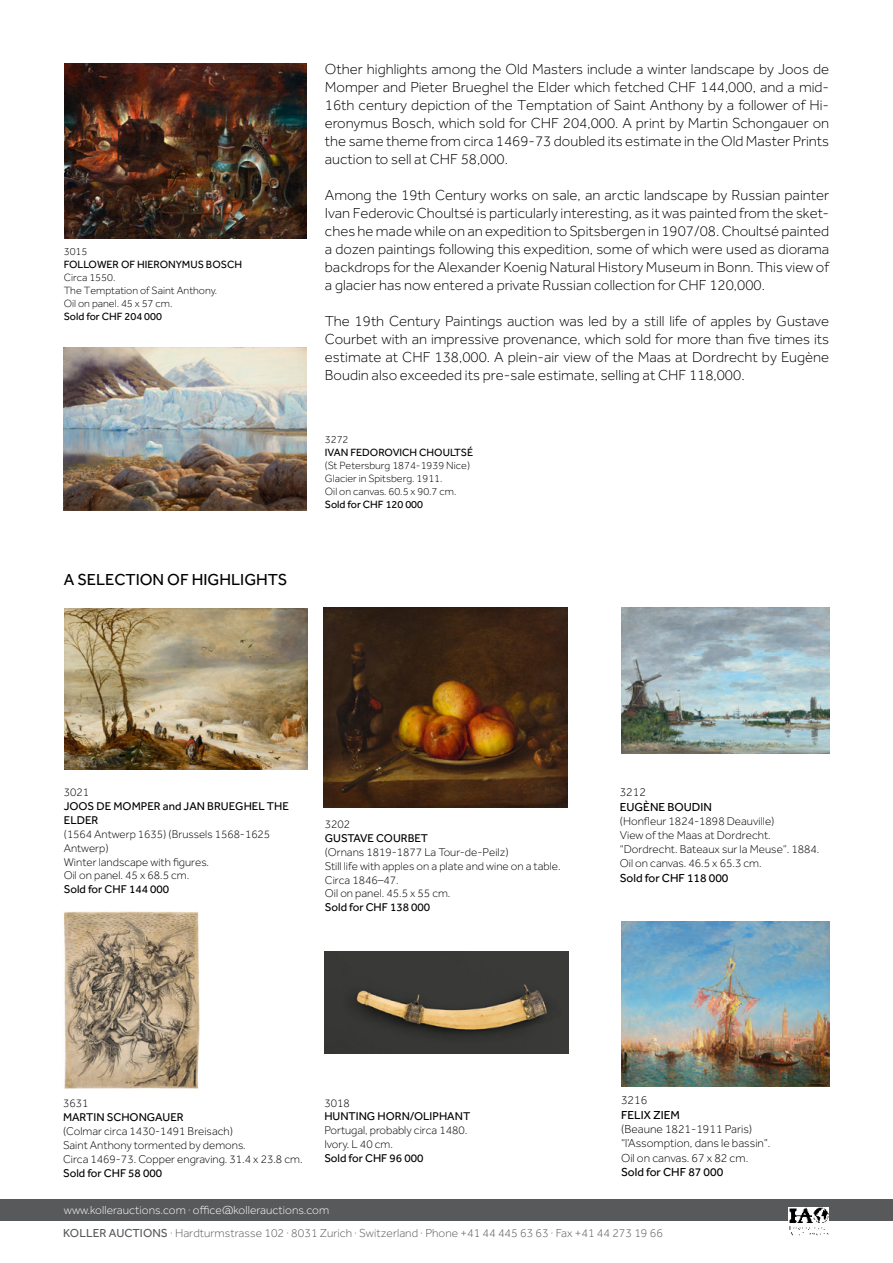
<style>
.page{position:relative;width:893px;height:1263px;background:#fff}
.page>*{position:absolute;margin:0;border:0;box-sizing:border-box;transform-origin:0 0}
.t1{font:16.5px "Effra";color:#000}
.t2{font:300 15px/18px "Effra";color:#000;text-align:justify}
.t3{font:300 12px "Effra";letter-spacing:.005em;color:#58595b}
.t4{font:300 12px/14.4px "Effra";color:#000}
.t5{font:12px "Effra";color:#000}
.t6{font:300 12px "Effra";letter-spacing:.005em;color:#fff}
.t7{font:300 11.7px/14px "Effra";color:#000}
.t8{font:11.7px/14px "Effra";color:#000}
.t9{font:300 11.55px/14px "Effra";color:#000}
.t10{font:300 10.8px/13px "Effra";color:#000}
.t11{font:10.8px "Effra";color:#000}
.s1{font-weight:400}
</style>
<div class="page">
<div style="left:0;top:1199px;width:893px;height:22px;background:#58595b"></div>
<img style="left:789px;top:1208px;width:40px;height:28px">
<img style="left:64px;top:608px;width:244px;height:162px">
<img style="left:621px;top:921px;width:208px;height:165px">
<img style="left:64px;top:63px;width:242px;height:176px">
<img style="left:324px;top:608px;width:243px;height:200px">
<img style="left:64px;top:347px;width:243px;height:163px">
<img style="left:621px;top:608px;width:208px;height:145px">
<img style="left:64px;top:911px;width:136px;height:178px">
<img style="left:325px;top:952px;width:243px;height:101px">
<p class="t10" style="left:64px;top:245px;width:25px">3015</p>
<p class="t11" style="left:64px;top:258px;width:180px">FOLLOWER OF HIERONYMUS BOSCH</p>
<p class="t10" style="left:64px;top:271px;width:155px">Circa 1550.<br>The Temptation of Saint Anthony.<br>Oil on panel. 45 x 57 cm.</p>
<p class="t11" style="left:64px;top:310px;width:100px">Sold for CHF 204 000</p>
<p class="t1" style="left:64px;top:569px;width:225px">A SELECTION OF HIGHLIGHTS</p>
<p class="t2" style="left:325px;top:60px;width:506px">Other highlights among the Old Masters include a winter landscape by Joos de Momper and Pieter Brueghel the Elder which fetched CHF 144,000, and a mid-16th century depiction of the Temptation of Saint Anthony by a follower of Hi&shy;eronymus Bosch, which sold for CHF 204,000. A print by Martin Schongauer on the same theme from circa 1469-73 doubled its estimate in the Old Master Prints auction to sell at CHF 58,000.</p>
<p class="t2" style="left:325px;top:186px;width:506px">Among the 19th Century works on sale, an arctic landscape by Russian painter Ivan Federovic Choultsé is particularly interesting, as it was painted from the sket&shy;ches he made while on an expedition to Spitsbergen in 1907/08. Choultsé painted a dozen paintings following this expedition, some of which were used as diorama backdrops for the Alexander Koenig Natural History Museum in Bonn. This view of a glacier has now entered a private Russian collection for CHF 120,000.</p>
<p class="t2" style="left:325px;top:312px;width:506px">The 19th Century Paintings auction was led by a still life of apples by Gustave Courbet with an impressive provenance, which sold for more than five times its estimate at CHF 138,000. A plein-air view of the Maas at Dordrecht by Eugène Boudin also exceeded its pre-sale estimate, selling at CHF 118,000.</p>
<p class="t10" style="left:325px;top:433px;width:25px">3272</p>
<p class="t11" style="left:325px;top:446px;width:150px">IVAN FEDOROVICH CHOULTSÉ</p>
<p class="t10" style="left:325px;top:459px;width:147px">(St Petersburg 1874-1939 Nice)<br>Glacier in Spitsberg. 1911.<br>Oil on canvas. 60.5 x 90.7 cm.</p>
<p class="t11" style="left:325px;top:498px;width:100px">Sold for CHF 120 000</p>
<p class="t7" style="left:64px;top:785px;width:27px">3021</p>
<p class="t8" style="left:64px;top:799px;width:227px">JOOS DE MOMPER and JAN BRUEGHEL THE<br>ELDER</p>
<p class="t9" style="left:64px;top:827px;width:208px">(1564 Antwerp 1635) (Brussels 1568-1625<br>Antwerp)</p>
<p class="t7" style="left:64px;top:854px;width:147px">Winter landscape with figures.<br>Oil on panel. 45 x 68.5 cm.</p>
<p class="t8" style="left:64px;top:882px;width:107px">Sold for CHF 144 000</p>
<p class="t7" style="left:325px;top:817px;width:27px">3202</p>
<p class="t8" style="left:325px;top:830px;width:105px">GUSTAVE COURBET</p>
<p class="t7" style="left:325px;top:845px;width:237px">(Ornans 1819-1877 La Tour-de-Peilz)<br>Still life with apples on a plate and wine on a table.<br>Circa 1846–47.<br>Oil on panel. 45.5 x 55 cm.</p>
<p class="t8" style="left:325px;top:900px;width:107px">Sold for CHF 138 000</p>
<p class="t4" style="left:620px;top:785px;width:28px">3212</p>
<p class="t5" style="left:620px;top:800px;width:94px">EUGÈNE BOUDIN</p>
<p class="t7" style="left:620px;top:814px;width:201px">(Honfleur 1824-1898 Deauville)<br>View of the Maas at Dordrecht. “Dordrecht. Bateaux sur la Meuse”. 1884.<br>Oil on canvas. 46.5 x 65.3 cm.</p>
<p class="t5" style="left:620px;top:871px;width:110px">Sold for CHF 118 000</p>
<p class="t7" style="left:63px;top:1096px;width:27px">3631</p>
<p class="t8" style="left:63px;top:1110px;width:122px">MARTIN SCHONGAUER</p>
<p class="t7" style="left:63px;top:1124px;width:241px">(Colmar circa 1430-1491 Breisach)<br>Saint Anthony tormented by demons.<br>Circa 1469-73. Copper engraving. 31.4 x 23.8 cm.</p>
<p class="t8" style="left:63px;top:1166px;width:101px">Sold for CHF 58 000</p>
<p class="t7" style="left:324px;top:1095px;width:27px">3018</p>
<p class="t8" style="left:324px;top:1109px;width:147px">HUNTING HORN/OLIPHANT</p>
<p class="t7" style="left:324px;top:1123px;width:144px">Portugal, probably circa 1480.<br>Ivory. L 40 cm.</p>
<p class="t8" style="left:324px;top:1151px;width:101px">Sold for CHF 96 000</p>
<p class="t4" style="left:621px;top:1093px;width:28px">3216</p>
<p class="t5" style="left:621px;top:1108px;width:60px">FELIX ZIEM</p>
<p class="t4" style="left:621px;top:1122px;width:151px">(Beaune 1821-1911 Paris) “l’Assomption, dans le bassin”.<br>Oil on canvas. 67 x 82 cm.</p>
<p class="t5" style="left:621px;top:1165px;width:104px">Sold for CHF 87 000</p>
<p class="t6" style="left:64px;top:1203px;width:267px">www.kollerauctions.com · office@kollerauctions.com</p>
<p class="t3" style="left:63px;top:1226px;width:601px"><span class="s1">KOLLER AUCTIONS</span> · Hardturmstrasse 102 · 8031 Zurich · Switzerland · Phone +41 44 445 63 63 · Fax +41 44 273 19 66</p>
</div>
